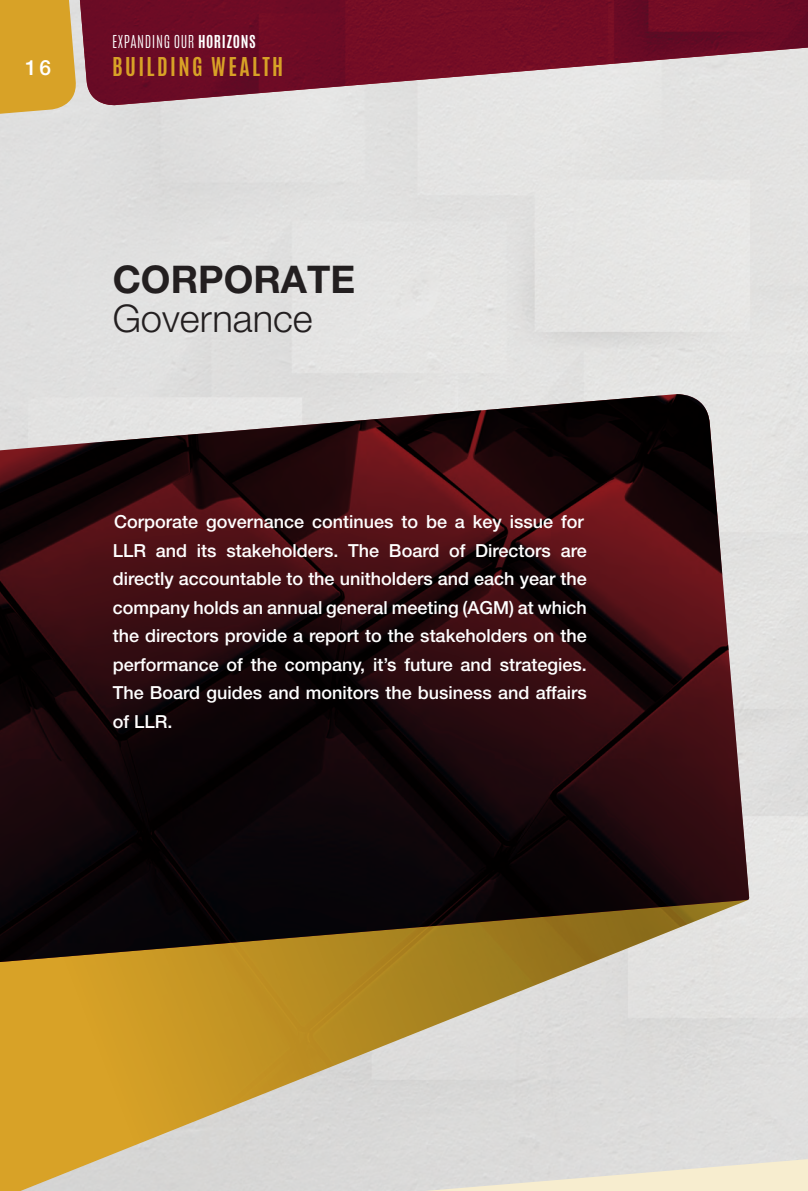
<style>
.page{position:relative;width:808px;height:1191px;background:#fff}
.page>*{position:absolute;margin:0;border:0;box-sizing:border-box;transform-origin:0 0}
.t1{font:300 38.1px "Helvetica Neue CE";color:#231f20}
.t2{font:700 38.1px "Helvetica Neue CE";color:#231f20}
.t3{font:700 21.75px "Antonio";letter-spacing:.11em;color:#d8a227}
.t4{font:500 21px "Helvetica Neue CE";color:#fff}
.t5{font:500 18px/28.5px "Helvetica Neue CE";color:#fff}
.t6{font:300 14.85px "Antonio";letter-spacing:.035em;color:#fff}
.s1{font-weight:700}
</style>
<div class="page">
<img style="left:0;top:967px;width:749px;height:224px">
<img style="left:0;top:394px;width:749px;height:568px">
<img style="left:80px;top:0;width:728px;height:107px">
<svg style="left:0;top:0;width:78px;height:120px;background:#d9aa40"></svg>
<svg style="left:136px;top:1099px;width:672px;height:92px;background:#dcd8cf"></svg>
<p class="t4" style="left:25px;top:55px;width:27px">16</p>
<p class="t6" style="left:112px;top:31px;width:145px">EXPANDING OUR <span class="s1">HORIZONS</span></p>
<p class="t3" style="left:112px;top:51px;width:173px">BUILDING WEALTH</p>
<h1 class="t2" style="left:113px;top:256px;width:244px">CORPORATE</h1>
<h1 class="t1" style="left:113px;top:295px;width:202px">Governance</h1>
<p class="t5" style="left:113px;top:507px;width:476px">Corporate governance continues to be a key issue for LLR and its stakeholders. The Board of Directors are directly accountable to the unitholders and each year the company holds an annual general meeting (AGM) at which the directors provide a report to the stakeholders on the performance of the company, it’s future and strategies.<br>The Board guides and monitors the business and affairs of LLR.</p>
</div>
